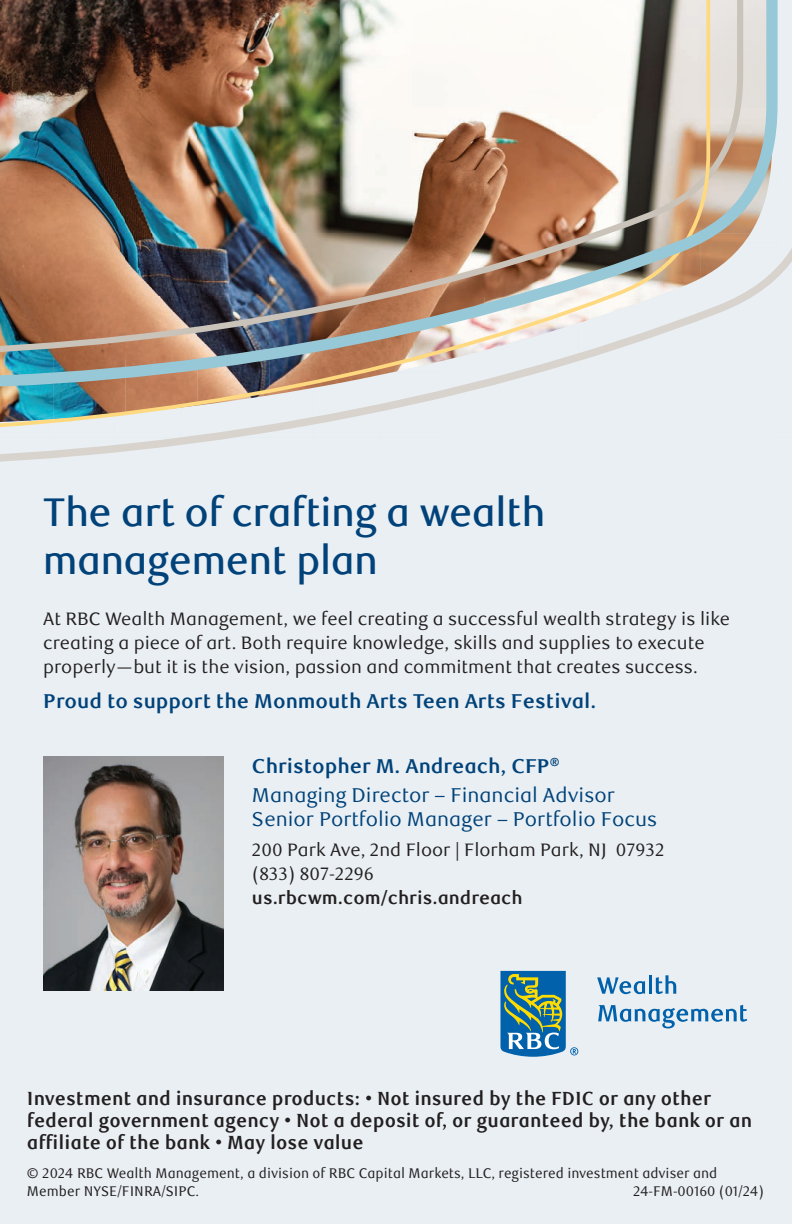
<style>
.page{position:relative;width:792px;height:1224px;background:#fff}
.page>*{position:absolute;margin:0;border:0;box-sizing:border-box;transform-origin:0 0}
.t1{font:500 40px/48px "RBC Display";color:#004279}
.t2{font:20px/29.6px "RBC Text";color:#004279}
.t3{font:700 20px "RBC Text";color:#004279}
.t4{font:700 19px/22px "RBC Text Cond";color:#231f20}
.t5{font:18px/24px "RBC Text";color:#231f20}
.t6{font:700 18px "RBC Text";color:#231f20}
.t7{font:14px/18px "RBC Text Cond";color:#231f20}
.s1{font-weight:700}
</style>
<div class="page">
<div style="left:0;top:505px;width:792px;height:719px;background:#e9eff3"></div>
<div style="left:0;top:438px;width:792px;height:67px;background:#e9eff3"></div>
<svg style="left:0;top:0;width:792px;height:462px;fill:#e9eff3"></svg>
<img style="left:0;top:0;width:778px;height:389px">
<img style="left:43px;top:757px;width:180px;height:234px">
<svg style="left:500px;top:971px;width:78px;height:86px"></svg>
<svg style="left:597px;top:977px;width:48px;height:17px"></svg>
<hr style="left:649px;top:975px;width:3px;height:19px;background:#0161aa">
<svg style="left:656px;top:975px;width:20px;height:19px"></svg>
<svg style="left:598px;top:1005px;width:149px;height:23px"></svg>
<h1 class="t1" style="left:43px;top:489px;width:504px">The art of crafting a wealth management plan</h1>
<p class="t5" style="left:43px;top:607px;width:688px">At RBC Wealth Management, we feel creating a successful wealth strategy is like creating a piece of art. Both require knowledge, skills and supplies to execute properly—but it is the vision, passion and commitment that creates success.</p>
<p class="t3" style="left:43px;top:690px;width:555px">Proud to support the Monmouth Arts Teen Arts Festival.</p>
<p class="t2" style="left:252px;top:752px;width:364px"><span class="s1">Christopher M. Andreach, CFP</span><sup>®<br></sup>Managing Director – Financial Advisor</p>
<p class="t2" style="left:252px;top:805px;width:407px">Senior Portfolio Manager – Portfolio Focus</p>
<p class="t5" style="left:252px;top:838px;width:414px">200 Park Ave, 2nd Floor | Florham Park, NJ 07932 (833) 807-2296</p>
<p class="t6" style="left:252px;top:887px;width:272px">us.rbcwm.com/chris.andreach</p>
<p class="t4" style="left:27px;top:1088px;width:727px">Investment and insurance products: • Not insured by the FDIC or any other federal government agency • Not a deposit of, or guaranteed by, the bank or an affiliate of the bank • May lose value</p>
<p class="t7" style="left:27px;top:1165px;width:692px">© 2024 RBC Wealth Management, a division of RBC Capital Markets, LLC, registered investment adviser and<br>Member NYSE/FINRA/SIPC.</p>
<p class="t7" style="left:633px;top:1183px;width:133px">24-FM-00160 (01/24)</p>
</div>
